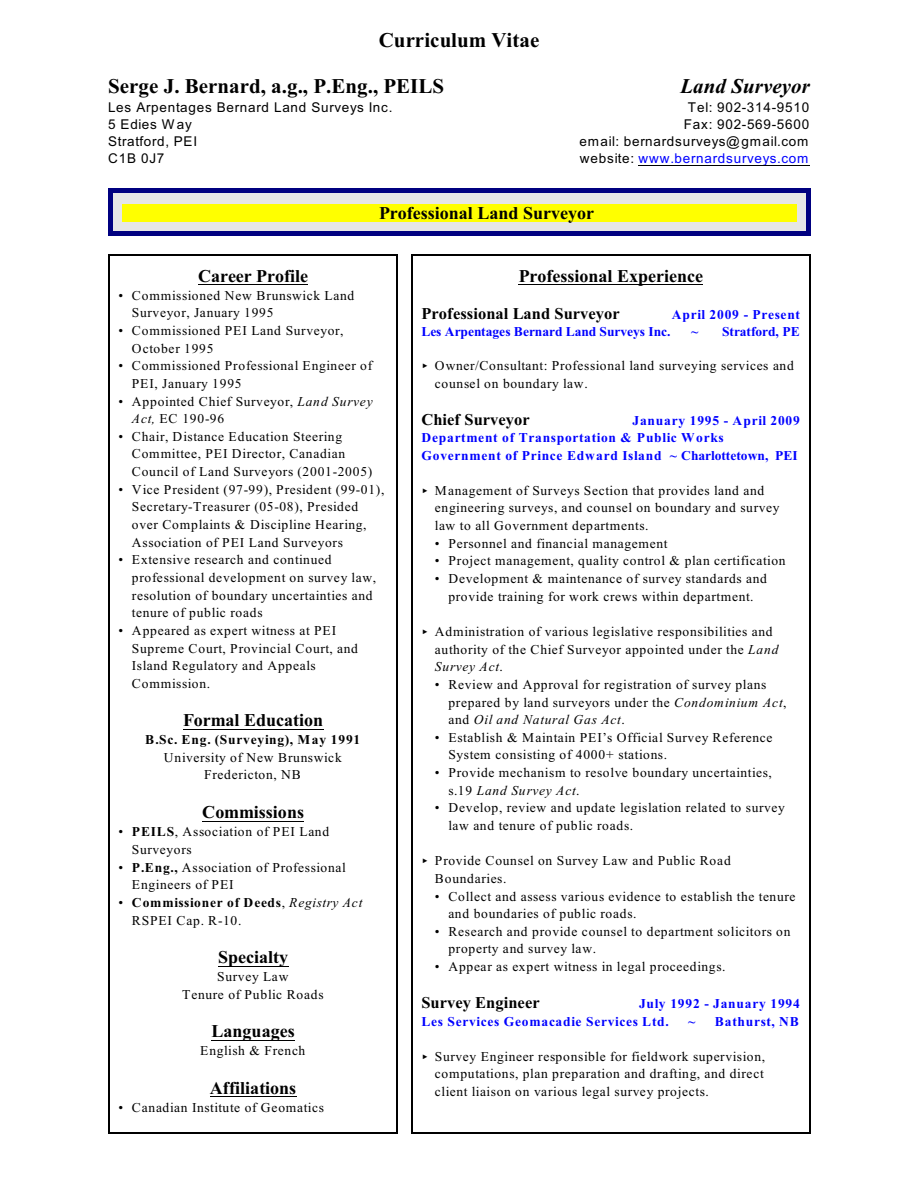
<style>
.page{position:relative;width:918px;height:1188px;background:#fff}
.page>*{position:absolute;margin:0;border:0;box-sizing:border-box;transform-origin:0 0}
.t1{font:700 21px/46px "Times New Roman";letter-spacing:.005em;color:#000}
.t2{font:italic 700 21px "Times New Roman";color:#000}
.t3{font:700 18px "Times New Roman";color:#000}
.t4{font:700 16.5px "Times New Roman";letter-spacing:.005em;color:#000}
.t5{font:13.5px/17.7px "Times New Roman";letter-spacing:.045em;color:#000}
.t6{font:700 13.5px/17.7px "Times New Roman";letter-spacing:.05em;color:#00f}
.t7{font:13.5px "Arial";letter-spacing:.06em;color:#000}
.t8{font:700 13.5px/17.7px "Times New Roman";letter-spacing:.06em;color:#000}
.t9{font:700 13.5px "Times New Roman";color:#00f}
.t10{font:13.5px "Arial";letter-spacing:.06em;color:#00f}
.t11{font:700 13.5px "Times New Roman";letter-spacing:-.005em;color:#00f}
.s1{color:#000}
.s2{font-style:italic}
.s3{font-weight:700}
.s4{font-weight:400}
.s5{font-weight:400;font-style:italic}
</style>
<div class="page">
<hr style="left:639px;top:166px;width:171px;height:1px;background:#000">
<div style="left:111px;top:191px;width:697px;height:42px;background:#e6e6e6"></div>
<div style="left:123px;top:204px;width:674px;height:18px;background:#ff0"></div>
<hr style="left:111px;top:191px;width:1px;height:42px;background:#000080">
<hr style="left:807px;top:191px;width:1px;height:42px;background:#000080">
<hr style="left:111px;top:191px;width:697px;height:1px;background:#000080">
<hr style="left:111px;top:232px;width:697px;height:1px;background:#000080">
<hr style="left:109px;top:190px;width:2px;height:44px;background:#000080">
<hr style="left:808px;top:190px;width:1px;height:44px;background:#000080">
<hr style="left:109px;top:190px;width:700px;height:1px;background:#000080">
<hr style="left:109px;top:233px;width:700px;height:1px;background:#000080">
<hr style="left:108px;top:188px;width:1px;height:48px;background:#000080">
<hr style="left:809px;top:188px;width:2px;height:48px;background:#000080">
<hr style="left:108px;top:188px;width:703px;height:1px;background:#000080">
<hr style="left:108px;top:234px;width:703px;height:2px;background:#000080">
<hr style="left:519px;top:284px;width:184px;height:1px;background:#000">
<hr style="left:411px;top:254px;width:1px;height:880px;background:#000">
<hr style="left:810px;top:254px;width:1px;height:880px;background:#000">
<hr style="left:411px;top:254px;width:400px;height:1px;background:#000">
<hr style="left:411px;top:1133px;width:400px;height:1px;background:#000">
<hr style="left:198px;top:284px;width:110px;height:1px;background:#000">
<hr style="left:183px;top:729px;width:140px;height:1px;background:#000">
<hr style="left:202px;top:821px;width:102px;height:1px;background:#000">
<hr style="left:218px;top:966px;width:70px;height:1px;background:#000">
<hr style="left:212px;top:1040px;width:83px;height:1px;background:#000">
<hr style="left:210px;top:1096px;width:86px;height:1px;background:#000">
<hr style="left:108px;top:254px;width:1px;height:880px;background:#000">
<hr style="left:397px;top:254px;width:1px;height:880px;background:#000">
<hr style="left:108px;top:254px;width:290px;height:1px;background:#000">
<hr style="left:108px;top:1133px;width:290px;height:1px;background:#000">
<h1 class="t1" style="left:108px;top:19px;width:433px;text-indent:271px">Curriculum Vitae<br>Serge J. Bernard, a.g., P.Eng., PEILS</h1>
<h1 class="t2" style="left:680px;top:79px;width:131px">Land Surveyor</h1>
<p class="t7" style="left:108px;top:102px;width:286px">Les Arpentages Bernard Land Surveys Inc.</p>
<p class="t7" style="left:688px;top:102px;width:123px">Tel: 902-314-9510</p>
<p class="t7" style="left:108px;top:119px;width:85px">5 Edies Way</p>
<p class="t7" style="left:684px;top:119px;width:127px">Fax: 902-569-5600</p>
<p class="t7" style="left:108px;top:136px;width:91px">Stratford, PEI</p>
<p class="t7" style="left:580px;top:136px;width:230px">email: bernardsurveys@gmail.com</p>
<p class="t7" style="left:108px;top:153px;width:58px">C1B 0J7</p>
<p class="t10" style="left:580px;top:153px;width:230px"><span class="s1">website:</span> www.bernardsurveys.com</p>
<h2 class="t3" style="left:379px;top:207px;width:217px">Professional Land Surveyor</h2>
<h2 class="t3" style="left:198px;top:270px;width:112px">Career Profile</h2>
<p class="t5" style="left:132px;top:288px;width:224px;text-indent:-14px">• Commissioned New Brunswick Land<br>Surveyor, January 1995</p>
<p class="t5" style="left:132px;top:323px;width:213px;text-indent:-14px">• Commissioned PEI Land Surveyor,<br>October 1995</p>
<p class="t5" style="left:132px;top:358px;width:242px;text-indent:-14px">• Commissioned Professional Engineer of<br>PEI, January 1995</p>
<p class="t5" style="left:132px;top:393px;width:242px;text-indent:-14px">• Appointed Chief Surveyor, <span class="s2">Land Survey<br>Act,</span> EC 190-96</p>
<p class="t5" style="left:132px;top:429px;width:242px;text-indent:-14px">• Chair, Distance Education Steering<br>Committee, PEI Director, Canadian<br>Council of Land Surveyors (2001-2005)</p>
<p class="t5" style="left:132px;top:482px;width:254px;text-indent:-14px">• Vice President (97-99), President (99-01), Secretary-Treasurer (05-08), Presided over Complaints &amp; Discipline Hearing, Association of PEI Land Surveyors</p>
<p class="t5" style="left:132px;top:552px;width:246px;text-indent:-14px">• Extensive research and continued professional development on survey law, resolution of boundary uncertainties and tenure of public roads</p>
<p class="t5" style="left:132px;top:623px;width:227px;text-indent:-14px">• Appeared as expert witness at PEI<br>Supreme Court, Provincial Court, and<br>Island Regulatory and Appeals<br>Commission.</p>
<h2 class="t3" style="left:183px;top:714px;width:142px">Formal Education</h2>
<p class="t8" style="left:145px;top:733px;width:217px">B.Sc. Eng. (Surveying), May 1991</p>
<p class="t5" style="left:164px;top:750px;width:179px;text-align:center">University of New Brunswick<br>Fredericton, NB</p>
<h2 class="t3" style="left:202px;top:806px;width:103px">Commissions</h2>
<p class="t5" style="left:132px;top:824px;width:199px;text-indent:-14px">• <span class="s3">PEILS</span>, Association of PEI Land<br>Surveyors</p>
<p class="t5" style="left:132px;top:859px;width:216px;text-indent:-14px">• <span class="s3">P.Eng.,</span> Association of Professional<br>Engineers of PEI</p>
<p class="t8" style="left:132px;top:895px;width:232px;text-indent:-14px"><span class="s4">•</span> Commissioner of Deeds<span class="s4">,</span> <span class="s5">Registry Act<br></span><span class="s4">RSPEI Cap. R-10.</span></p>
<h2 class="t3" style="left:218px;top:951px;width:72px">Specialty</h2>
<p class="t5" style="left:182px;top:969px;width:143px;text-align:center">Survey Law<br>Tenure of Public Roads</p>
<h2 class="t3" style="left:212px;top:1025px;width:85px">Languages</h2>
<p class="t5" style="left:200px;top:1043px;width:107px">English &amp; French</p>
<h2 class="t3" style="left:210px;top:1082px;width:88px">Affiliations</h2>
<p class="t5" style="left:118px;top:1100px;width:207px">• Canadian Institute of Geomatics</p>
<h2 class="t3" style="left:519px;top:270px;width:186px">Professional Experience</h2>
<p class="t4" style="left:421px;top:308px;width:200px">Professional Land Surveyor</p>
<p class="t6" style="left:672px;top:307px;width:130px">April 2009 - Present</p>
<p class="t9" style="left:421px;top:327px;width:251px">Les Arpentages Bernard Land Surveys Inc.</p>
<p class="t6" style="left:691px;top:324px;width:9px">~</p>
<p class="t11" style="left:722px;top:327px;width:79px">Stratford, PE</p>
<p class="t5" style="left:435px;top:358px;width:360px">Owner/Consultant: Professional land surveying services and counsel on boundary law.</p>
<p class="t4" style="left:421px;top:413px;width:110px">Chief Surveyor</p>
<p class="t6" style="left:421px;top:413px;width:380px;text-indent:211px">January 1995 - April 2009<br>Department of Transportation &amp; Public Works<br>Government of Prince Edward Island ~ Charlottetown, PEI</p>
<p class="t5" style="left:435px;top:483px;width:346px">Management of Surveys Section that provides land and engineering surveys, and counsel on boundary and survey law to all Government departments.</p>
<p class="t5" style="left:435px;top:536px;width:234px">• Personnel and financial management</p>
<p class="t5" style="left:435px;top:553px;width:352px">• Project management, quality control &amp; plan certification</p>
<p class="t5" style="left:435px;top:571px;width:334px;text-align:center">• Development &amp; maintenance of survey standards and provide training for work crews within department.</p>
<p class="t5" style="left:435px;top:624px;width:345px">Administration of various legislative responsibilities and authority of the Chief Surveyor appointed under the <span class="s2">Land<br>Survey Act</span>.</p>
<p class="t5" style="left:448px;top:677px;width:340px;text-indent:-14px">• Review and Approval for registration of survey plans prepared by land surveyors under the <span class="s2">Condominium Act</span>, and <span class="s2">Oil and Natural Gas Act</span>.</p>
<p class="t5" style="left:448px;top:730px;width:326px;text-indent:-14px">• Establish &amp; Maintain PEI’s Official Survey Reference<br>System consisting of 4000+ stations.</p>
<p class="t5" style="left:448px;top:765px;width:325px;text-indent:-14px">• Provide mechanism to resolve boundary uncertainties, s.19 <span class="s2">Land Survey Act</span>.</p>
<p class="t5" style="left:448px;top:800px;width:338px;text-indent:-14px">• Develop, review and update legislation related to survey law and tenure of public roads.</p>
<p class="t5" style="left:435px;top:853px;width:297px">Provide Counsel on Survey Law and Public Road<br>Boundaries.</p>
<p class="t5" style="left:448px;top:888px;width:349px;text-indent:-14px">• Collect and assess various evidence to establish the tenure and boundaries of public roads.</p>
<p class="t5" style="left:448px;top:924px;width:344px;text-indent:-14px">• Research and provide counsel to department solicitors on property and survey law.</p>
<p class="t5" style="left:435px;top:959px;width:292px">• Appear as expert witness in legal proceedings.</p>
<p class="t4" style="left:421px;top:997px;width:120px">Survey Engineer</p>
<p class="t6" style="left:421px;top:996px;width:380px;text-indent:218px">July 1992 - January 1994<br>Les Services Geomacadie Services Ltd.</p>
<p class="t6" style="left:688px;top:1014px;width:9px">~</p>
<p class="t6" style="left:715px;top:1014px;width:86px">Bathurst, NB</p>
<p class="t5" style="left:435px;top:1049px;width:332px;text-align:justify">Survey Engineer responsible for fieldwork supervision, computations, plan preparation and drafting, and direct client liaison on various legal survey projects.</p>
</div>
